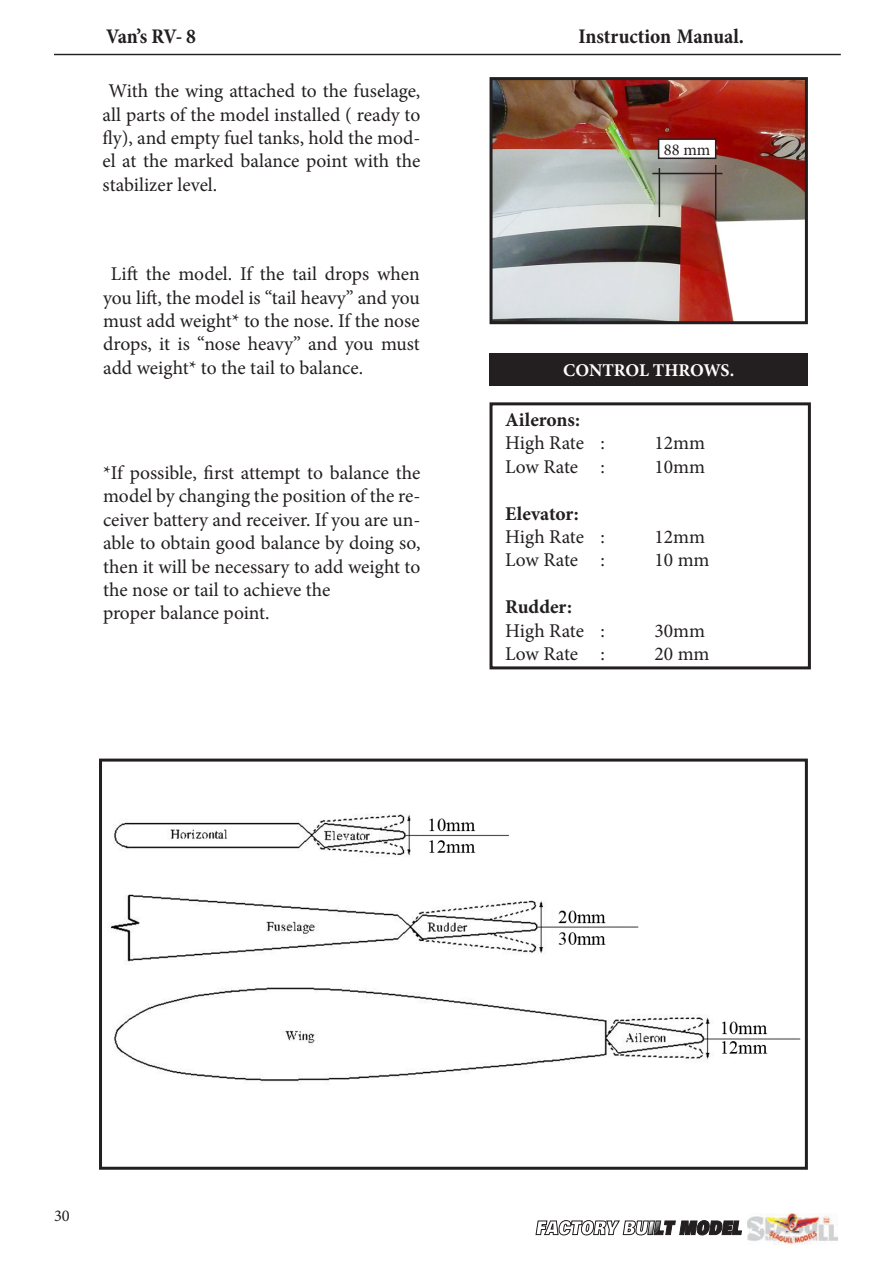
<style>
.page{position:relative;width:893px;height:1263px;background:#fff}
.page>*{position:absolute;margin:0;border:0;box-sizing:border-box;transform-origin:0 0}
.t1{font:700 condensed 21px "Minion Pro";letter-spacing:-.005em;color:#231f20}
.t2{font:19.5px/23.4px "Minion Pro";color:#231f20;text-align:justify}
.t3{font:700 19.5px "Minion Pro";color:#231f20}
.t4{font:700 18px "Minion Pro";letter-spacing:-.015em;color:#fffefc}
.t5{font:16.5px "Minion Pro";color:#231f20}
</style>
<div class="page">
<hr style="left:54px;top:54px;width:787px;height:1px;background:#231f20">
<svg style="left:536px;top:1220px;width:206px;height:15px"></svg>
<img style="left:748px;top:1213px;width:89px;height:31px">
<img style="left:493px;top:81px;width:311px;height:239px">
<div style="left:489px;top:77px;width:319px;height:247px;border:3px solid #231f20"></div>
<hr style="left:659px;top:168px;width:1px;height:49px;background:#231f20">
<hr style="left:715px;top:165px;width:1px;height:55px;background:#231f20">
<hr style="left:652px;top:173px;width:70px;height:1px;background:#231f20">
<div style="left:659px;top:139px;width:57px;height:19px;background:#fff"></div>
<div style="left:658px;top:138px;width:58px;height:21px;border:2px solid #231f20"></div>
<div style="left:489px;top:353px;width:319px;height:32px;background:#231f20"></div>
<div style="left:489px;top:402px;width:322px;height:267px;border:3px solid #231f20"></div>
<img style="left:110px;top:814px;width:691px;height:270px">
<div style="left:99px;top:758px;width:709px;height:412px;border:3px solid #231f20"></div>
<p class="t1" style="left:106px;top:22px;width:91px">Van’s RV- 8</p>
<p class="t1" style="left:578px;top:22px;width:167px">Instruction Manual.</p>
<p class="t2" style="left:103px;top:79px;width:319px;text-indent:6px">With the wing attached to the fuselage, all parts of the model installed ( ready to fly), and empty fuel tanks, hold the mod&shy;el at the marked balance point with the stabilizer level.</p>
<p class="t2" style="left:103px;top:262px;width:318px;text-indent:8px">Lift the model. If the tail drops when you lift, the model is “tail heavy” and you must add weight* to the nose. If the nose drops, it is “nose heavy” and you must add weight* to the tail to balance.</p>
<p class="t2" style="left:103px;top:461px;width:319px;text-align:left">*If possible, first attempt to balance the model by changing the position of the re&shy;ceiver battery and receiver. If you are un&shy;able to obtain good balance by doing so, then it will be necessary to add weight to the nose or tail to achieve the<br>proper balance point.</p>
<p class="t5" style="left:664px;top:138px;width:48px">88 mm</p>
<p class="t4" style="left:563px;top:357px;width:173px">CONTROL THROWS.</p>
<p class="t3" style="left:505px;top:406px;width:76px">Ailerons:</p>
<p class="t2" style="left:505px;top:431px;width:101px">High Rate :</p>
<p class="t2" style="left:654px;top:431px;width:52px">12mm</p>
<p class="t2" style="left:505px;top:455px;width:101px">Low Rate :</p>
<p class="t2" style="left:654px;top:455px;width:52px">10mm</p>
<p class="t3" style="left:505px;top:500px;width:75px">Elevator:</p>
<p class="t2" style="left:505px;top:525px;width:101px">High Rate :</p>
<p class="t2" style="left:654px;top:525px;width:52px">12mm</p>
<p class="t2" style="left:505px;top:548px;width:101px">Low Rate :</p>
<p class="t2" style="left:654px;top:548px;width:57px">10 mm</p>
<p class="t3" style="left:505px;top:593px;width:68px">Rudder:</p>
<p class="t2" style="left:505px;top:619px;width:101px">High Rate :</p>
<p class="t2" style="left:654px;top:619px;width:52px">30mm</p>
<p class="t2" style="left:505px;top:642px;width:101px">Low Rate :</p>
<p class="t2" style="left:654px;top:642px;width:57px">20 mm</p>
<p class="t5" style="left:54px;top:1205px;width:17px">30</p>
</div>
